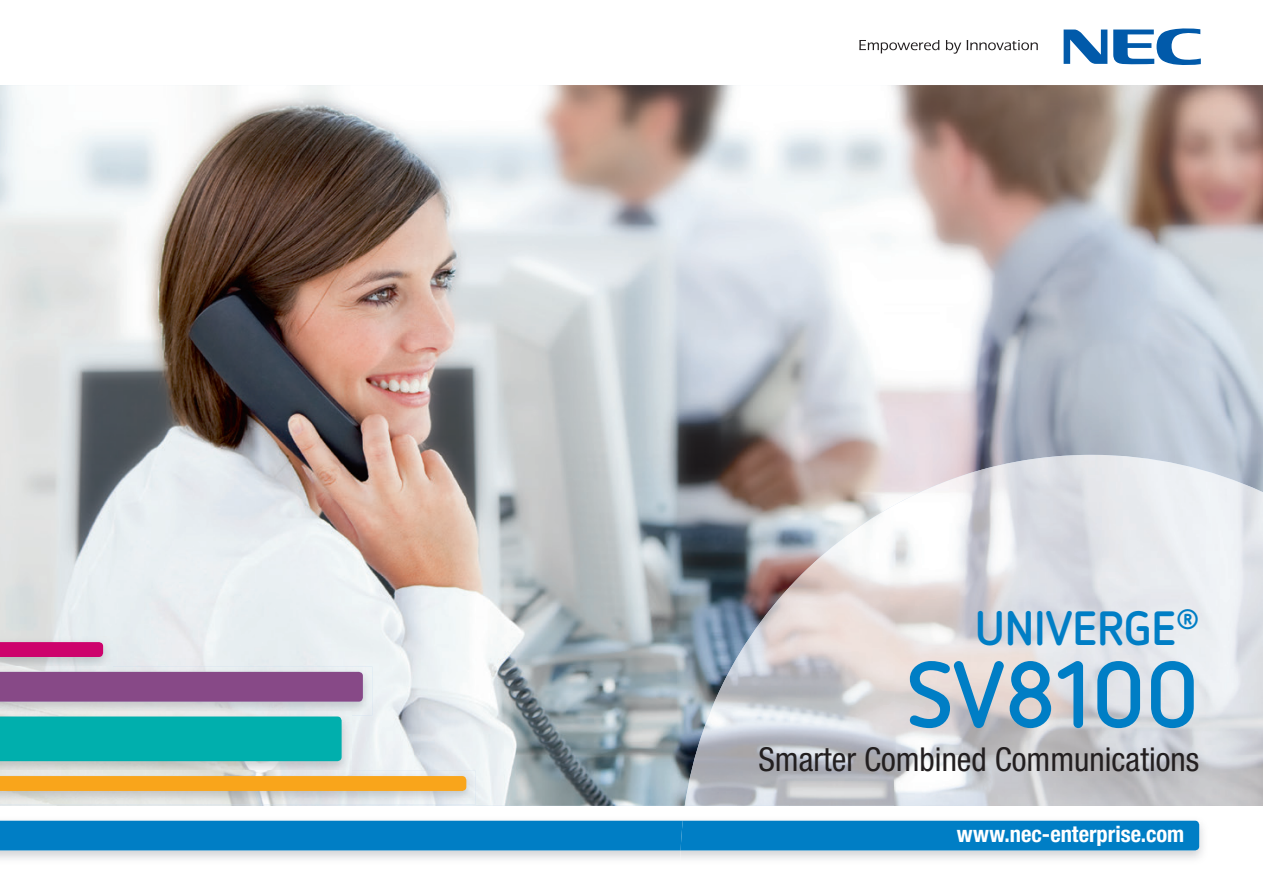
<style>
.page{position:relative;width:1263px;height:893px;background:#fff}
.page>*{position:absolute;margin:0;border:0;box-sizing:border-box;transform-origin:0 0}
.t1{font:700 93px "Netto OT";color:#007ec5}
.t2{font:700 48px "Netto OT";color:#007ec5}
.t3{font:condensed 33px "Helvetica Neue LT Pro";color:#231f20}
.t4{font:700 condensed 22.5px "Helvetica Neue LT Pro";color:#fff}
</style>
<div class="page">
<img style="left:0;top:85px;width:1263px;height:721px">
<img style="left:895px;top:455px;width:368px;height:351px">
<img style="left:789px;top:505px;width:106px;height:301px">
<img style="left:737px;top:586px;width:53px;height:220px">
<img style="left:685px;top:657px;width:52px;height:149px">
<svg style="left:859px;top:40px;width:80px;height:13px"></svg>
<svg style="left:946px;top:40px;width:15px;height:14px"></svg>
<svg style="left:967px;top:40px;width:71px;height:10px"></svg>
<svg style="left:1063px;top:30px;width:44px;height:34px"></svg>
<svg style="left:1113px;top:28px;width:88px;height:37px"></svg>
<img style="left:0;top:715px;width:351px;height:56px">
<div style="left:0;top:716px;width:342px;height:45px;background:#00afad"></div>
<img style="left:0;top:667px;width:372px;height:48px">
<div style="left:0;top:672px;width:363px;height:30px;background:#874987"></div>
<img style="left:0;top:637px;width:113px;height:34px">
<svg style="left:0;top:642px;width:103px;height:15px;background:#cd046d"></svg>
<div style="left:0;top:821px;width:1199px;height:29px;background:#007ec5"></div>
<img style="left:0;top:771px;width:476px;height:34px">
<svg style="left:0;top:776px;width:466px;height:15px;background:#f8a51c"></svg>
<h2 class="t2" style="left:975px;top:598px;width:226px">UNIVERGE<sup>®</sup></h2>
<h1 class="t1" style="left:906px;top:636px;width:294px">SV8100</h1>
<p class="t3" style="left:758px;top:740px;width:442px">Smarter Combined Communications</p>
<p class="t4" style="left:957px;top:820px;width:229px">www.nec-enterprise.com</p>
</div>
